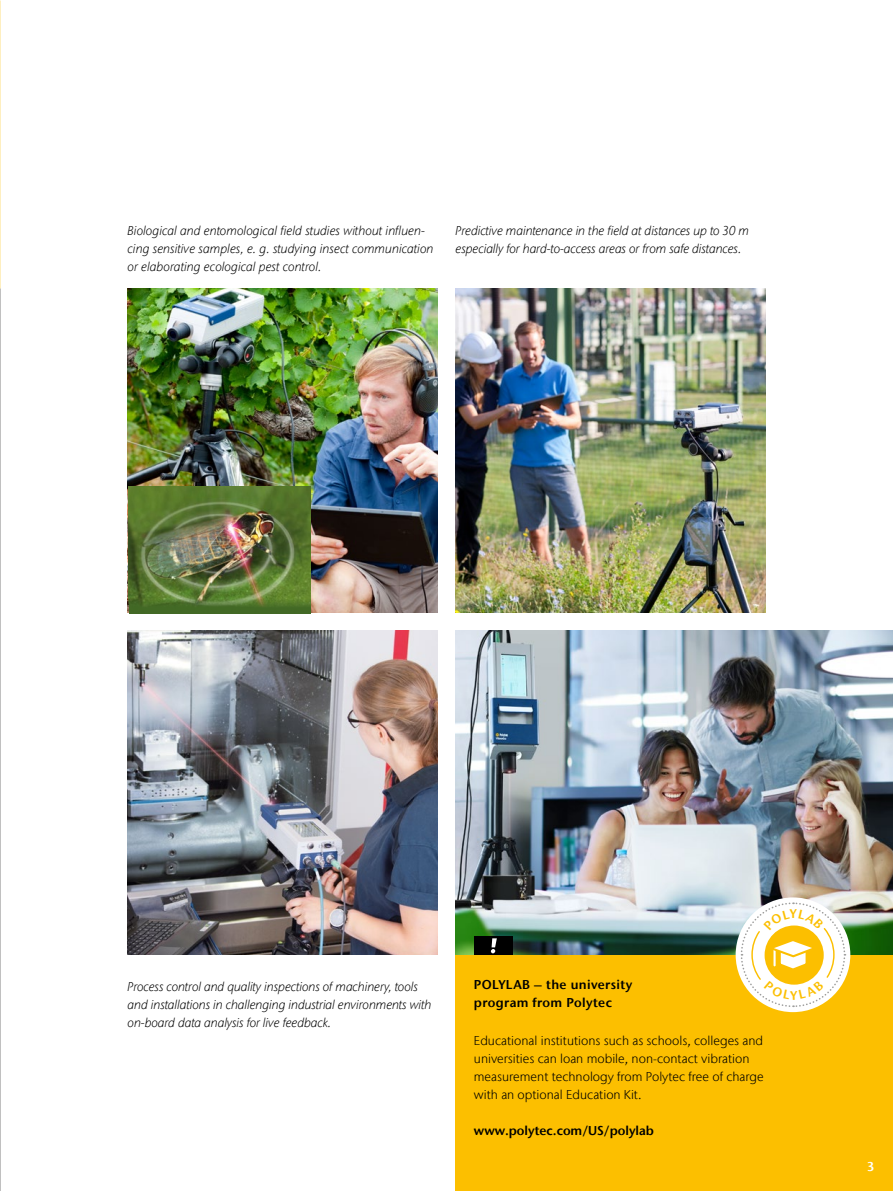
<style>
.page{position:relative;width:893px;height:1191px;background:#fff}
.page>*{position:absolute;margin:0;border:0;box-sizing:border-box;transform-origin:0 0}
.t1{font:italic 300 12.75px/18px "Stone Sans IIITC Com";color:#000}
.t2{font:300 12.75px/18px "Stone Sans IIITC Com";color:#000}
.t3{font:600 12.75px/18px "Stone Sans IIITC Com";letter-spacing:.03em;color:#000}
.t4{font:600 12.75px "Stone Sans IIITC Com";color:#000}
.t5{font:600 12.75px "Stone Sans IIITC Com";color:#fff}
</style>
<div class="page">
<div style="left:456px;top:954px;width:437px;height:237px;background:#fcbf00"></div>
<img style="left:128px;top:288px;width:309px;height:324px">
<img style="left:456px;top:288px;width:309px;height:324px">
<img style="left:128px;top:630px;width:309px;height:324px">
<img style="left:456px;top:630px;width:437px;height:324px">
<img style="left:129px;top:486px;width:181px;height:127px">
<div style="left:736px;top:897px;width:114px;height:115px;background:#fff;border-radius:50%"></div>
<div style="left:474px;top:936px;width:38px;height:18px;background:#000"></div>
<svg style="left:491px;top:938px;width:6px;height:15px"></svg>
<img style="left:0;top:288px;width:1px;height:903px">
<hr style="left:0;top:1044px;width:1px;height:147px;background:#000">
<svg style="left:740px;top:901px;width:106px;height:107px"></svg>
<p class="t1" style="left:128px;top:221px;width:307px">Biological and entomological field studies without influen&shy;cing sensitive samples, e. g. studying insect communication or elaborating ecological pest control.</p>
<p class="t1" style="left:456px;top:221px;width:295px">Predictive maintenance in the field at distances up to 30 m especially for hard-to-access areas or from safe distances.</p>
<p class="t1" style="left:128px;top:977px;width:305px">Process control and quality inspections of machinery, tools and installations in challenging industrial environments with on-board data analysis for live feedback.</p>
<p class="t3" style="left:474px;top:975px;width:160px">POLYLAB – the university program from Polytec</p>
<p class="t2" style="left:474px;top:1031px;width:291px">Educational institutions such as schools, colleges and universities can loan mobile, non-contact vibration measurement technology from Polytec free of charge with an optional Education Kit.</p>
<p class="t4" style="left:474px;top:1122px;width:182px">www.polytec.com/US/polylab</p>
<p class="t5" style="left:867px;top:1158px;width:9px">3</p>
</div>
